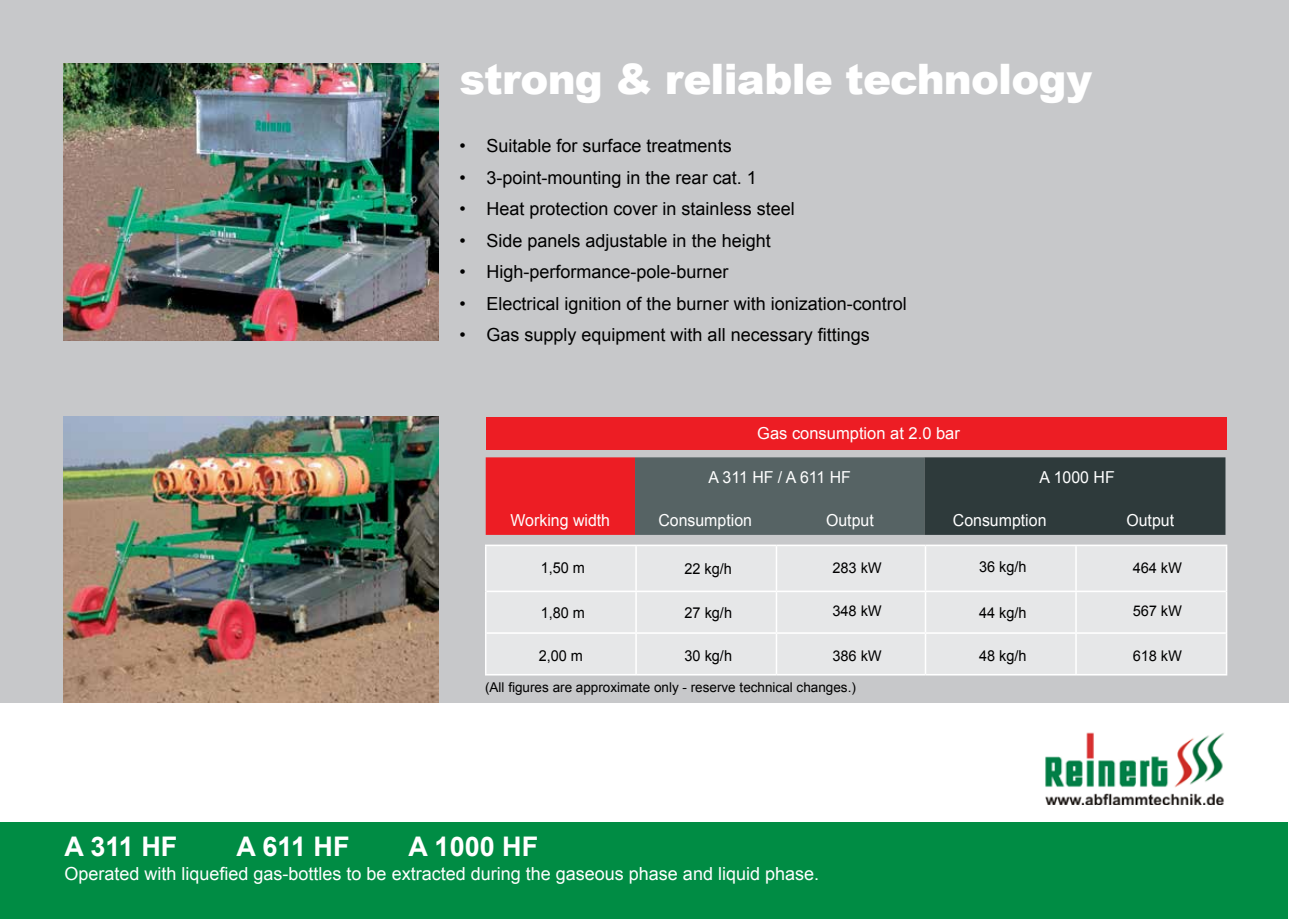
<style>
.page{position:relative;width:1289px;height:919px;background:#fff}
.page>*{position:absolute;margin:0;border:0;box-sizing:border-box;transform-origin:0 0}
.t1{font:900 42px "Arial";letter-spacing:-.02em;color:#fff}
.t2{font:700 27px "Arial";color:#fff}
.t3{font:18px "Arial";color:#000}
.t4{font:18px "Arial";color:#fff}
.t5{font:16.5px "Arial";color:#fff;scale:.96 1}
.t6{font:16.5px "Arial";color:#fff}
.t7{font:15px "Arial";color:#000;scale:.96 1}
.t8{font:14.7px "Arial";color:#000}
.t9{font:13.5px "Arial";color:#000}
</style>
<div class="page">
<div style="left:0;top:0;width:1288px;height:702px;background:#c7c8ca"></div>
<div style="left:1px;top:821px;width:1287px;height:97px;background:#008c44"></div>
<img style="left:64px;top:64px;width:375px;height:276px">
<img style="left:1045px;top:732px;width:179px;height:72px">
<img style="left:64px;top:417px;width:375px;height:285px">
<div style="left:486px;top:546px;width:739px;height:128px;background:#e6e7e8"></div>
<hr style="left:485px;top:544px;width:151px;height:2px;background:#fff">
<hr style="left:636px;top:544px;width:140px;height:2px;background:#fff">
<hr style="left:776px;top:544px;width:149px;height:2px;background:#fff">
<hr style="left:925px;top:544px;width:150px;height:2px;background:#fff">
<hr style="left:1075px;top:544px;width:152px;height:2px;background:#fff">
<hr style="left:486px;top:590px;width:150px;height:2px;background:#fff">
<hr style="left:636px;top:590px;width:140px;height:2px;background:#fff">
<hr style="left:776px;top:590px;width:149px;height:2px;background:#fff">
<hr style="left:925px;top:590px;width:150px;height:2px;background:#fff">
<hr style="left:1075px;top:590px;width:150px;height:2px;background:#fff">
<hr style="left:486px;top:632px;width:150px;height:1px;background:#fff">
<hr style="left:636px;top:632px;width:140px;height:1px;background:#fff">
<hr style="left:776px;top:632px;width:149px;height:1px;background:#fff">
<hr style="left:925px;top:632px;width:150px;height:1px;background:#fff">
<hr style="left:1075px;top:632px;width:150px;height:1px;background:#fff">
<hr style="left:485px;top:674px;width:151px;height:1px;background:#fff">
<hr style="left:636px;top:674px;width:140px;height:1px;background:#fff">
<hr style="left:776px;top:674px;width:149px;height:1px;background:#fff">
<hr style="left:925px;top:674px;width:150px;height:1px;background:#fff">
<hr style="left:1075px;top:674px;width:152px;height:1px;background:#fff">
<hr style="left:485px;top:546px;width:1px;height:45px;background:#fff">
<hr style="left:635px;top:546px;width:2px;height:44px;background:#fff">
<hr style="left:775px;top:546px;width:2px;height:44px;background:#fff">
<hr style="left:924px;top:546px;width:2px;height:44px;background:#fff">
<hr style="left:1075px;top:546px;width:1px;height:44px;background:#fff">
<hr style="left:1225px;top:546px;width:2px;height:45px;background:#fff">
<hr style="left:485px;top:591px;width:1px;height:42px;background:#fff">
<hr style="left:635px;top:592px;width:2px;height:40px;background:#fff">
<hr style="left:775px;top:592px;width:2px;height:40px;background:#fff">
<hr style="left:924px;top:592px;width:2px;height:40px;background:#fff">
<hr style="left:1075px;top:592px;width:1px;height:40px;background:#fff">
<hr style="left:1225px;top:591px;width:2px;height:42px;background:#fff">
<hr style="left:485px;top:633px;width:1px;height:41px;background:#fff">
<hr style="left:635px;top:633px;width:2px;height:41px;background:#fff">
<hr style="left:775px;top:633px;width:2px;height:41px;background:#fff">
<hr style="left:924px;top:633px;width:2px;height:41px;background:#fff">
<hr style="left:1075px;top:633px;width:1px;height:41px;background:#fff">
<hr style="left:1225px;top:633px;width:2px;height:41px;background:#fff">
<svg style="left:485px;top:457px;width:740px;height:78px;background:#644547"></svg>
<div style="left:486px;top:417px;width:740px;height:33px;background:#ed1d24"></div>
<h1 class="t1" style="left:459px;top:48px;width:634px">strong &amp; reliable technology</h1>
<p class="t3" style="left:459px;top:133px;width:274px">• Suitable for surface treatments</p>
<p class="t3" style="left:459px;top:165px;width:299px">• 3-point-mounting in the rear cat. 1</p>
<p class="t3" style="left:459px;top:196px;width:337px">• Heat protection cover in stainless steel</p>
<p class="t3" style="left:459px;top:228px;width:313px">• Side panels adjustable in the height</p>
<p class="t3" style="left:459px;top:259px;width:271px">• High-performance-pole-burner</p>
<p class="t3" style="left:459px;top:291px;width:449px">• Electrical ignition of the burner with ionization-control</p>
<p class="t3" style="left:459px;top:322px;width:412px">• Gas supply equipment with all necessary fittings</p>
<p class="t6" style="left:757px;top:421px;width:204px">Gas consumption at 2.0 bar</p>
<p class="t5" style="left:708px;top:466px;width:150px">A 311 HF / A 611 HF</p>
<p class="t5" style="left:1039px;top:466px;width:80px">A 1000 HF</p>
<p class="t5" style="left:510px;top:509px;width:105px">Working width</p>
<p class="t5" style="left:658px;top:509px;width:99px">Consumption</p>
<p class="t5" style="left:826px;top:509px;width:51px">Output</p>
<p class="t5" style="left:952px;top:509px;width:99px">Consumption</p>
<p class="t5" style="left:1126px;top:509px;width:51px">Output</p>
<p class="t7" style="left:541px;top:557px;width:48px">1,50 m</p>
<p class="t7" style="left:684px;top:558px;width:51px">22 kg/h</p>
<p class="t8" style="left:832px;top:558px;width:51px">283 kW</p>
<p class="t7" style="left:979px;top:556px;width:51px">36 kg/h</p>
<p class="t8" style="left:1132px;top:558px;width:51px">464 kW</p>
<p class="t7" style="left:541px;top:602px;width:48px">1,80 m</p>
<p class="t7" style="left:684px;top:602px;width:51px">27 kg/h</p>
<p class="t8" style="left:832px;top:601px;width:51px">348 kW</p>
<p class="t7" style="left:979px;top:602px;width:51px">44 kg/h</p>
<p class="t8" style="left:1132px;top:601px;width:51px">567 kW</p>
<p class="t7" style="left:538px;top:645px;width:48px">2,00 m</p>
<p class="t7" style="left:684px;top:645px;width:51px">30 kg/h</p>
<p class="t8" style="left:832px;top:645px;width:51px">386 kW</p>
<p class="t7" style="left:979px;top:645px;width:51px">48 kg/h</p>
<p class="t8" style="left:1132px;top:645px;width:51px">618 kW</p>
<p class="t9" style="left:485px;top:678px;width:372px">(All figures are approximate only - reserve technical changes.)</p>
<h2 class="t2" style="left:64px;top:827px;width:115px">A 311 HF</h2>
<h2 class="t2" style="left:236px;top:827px;width:115px">A 611 HF</h2>
<h2 class="t2" style="left:408px;top:827px;width:131px">A 1000 HF</h2>
<p class="t4" style="left:64px;top:860px;width:756px">Operated with liquefied gas-bottles to be extracted during the gaseous phase and liquid phase.</p>
</div>
